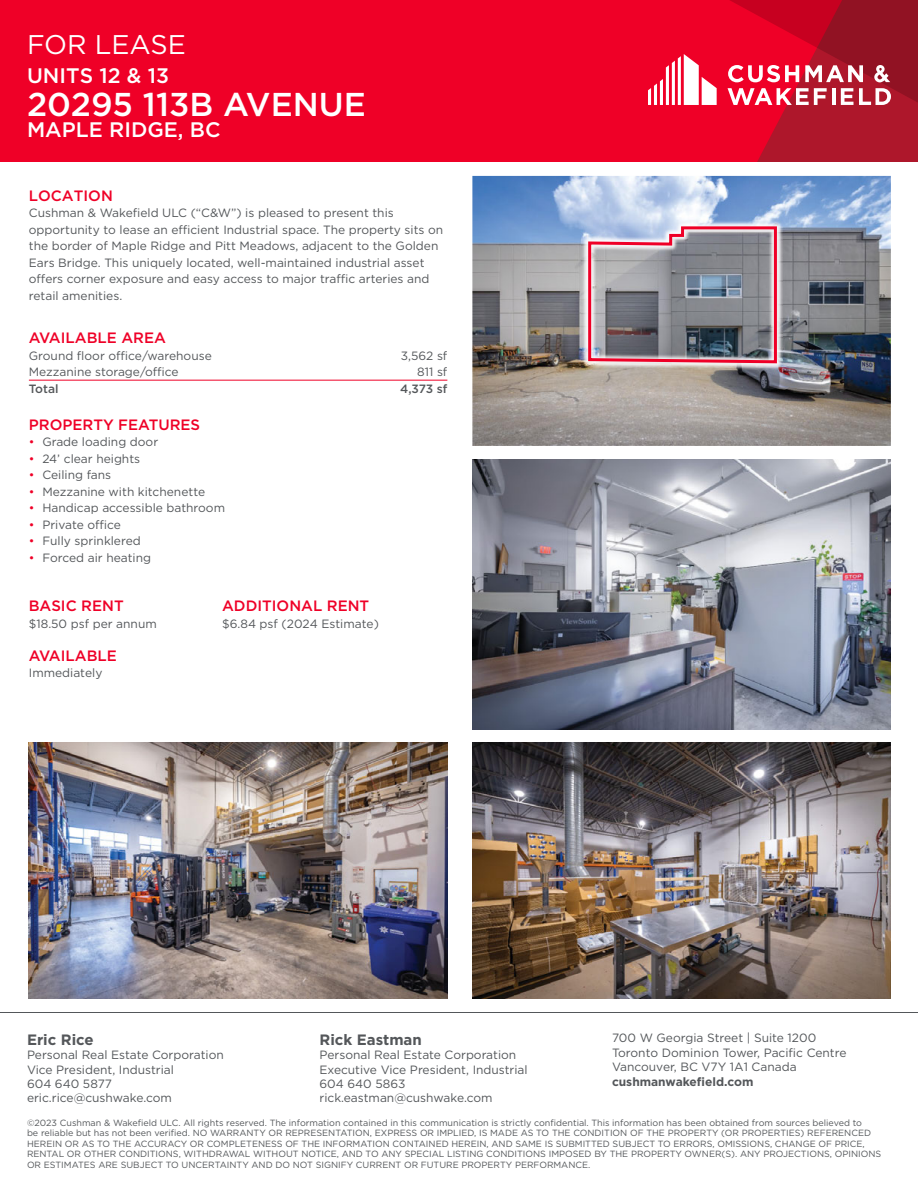
<style>
.page{position:relative;width:918px;height:1188px;background:#fff}
.page>*{position:absolute;margin:0;border:0;box-sizing:border-box;transform-origin:0 0}
.Property_Name___Address{font:500 33px "Gotham";color:#fff}
.Property_Name___Address-2{font:27px "Gotham";color:#fff}
.Property_Name___Address-3{font:500 21px "Gotham";color:#fff}
.t1{font:500 15px "Gotham";color:#ef0027}
.t2{font:700 15px "Gotham";color:#54575a}
.t3{font:12px/16.5px "Gotham";color:#54575a}
.t4{font:700 12px "Gotham";color:#54575a}
.t5{font:500 12px "Gotham";color:#54575a}
.t6{font:9px/10.5px "Gotham";color:#54575a}
.s1{color:#ef0027}
</style>
<div class="page">
<img style="left:29px;top:742px;width:418px;height:257px">
<img style="left:472px;top:743px;width:419px;height:256px">
<img style="left:472px;top:459px;width:419px;height:270px">
<img style="left:472px;top:176px;width:419px;height:270px">
<div style="left:0;top:0;width:918px;height:162px;background:#ef0027"></div>
<hr style="left:0;top:1012px;width:918px;height:1px;background:#54575a">
<div style="left:582px;top:220px;width:201px;height:150px;background:#fff;opacity:.75"></div>
<svg style="left:587px;top:225px;width:191px;height:140px;background:#958791"></svg>
<hr style="left:29px;top:380px;width:418px;height:1px;background:#ef0027">
<svg style="left:648px;top:0;width:270px;height:162px"></svg>
<p class="Property_Name___Address-2" style="left:27px;top:27px;width:160px">FOR LEASE</p>
<p class="Property_Name___Address-3" style="left:27px;top:62px;width:144px">UNITS 12 &amp; 13</p>
<p class="Property_Name___Address" style="left:27px;top:83px;width:341px">20295 113B AVENUE</p>
<p class="Property_Name___Address-3" style="left:27px;top:116px;width:195px">MAPLE RIDGE, BC</p>
<p class="t1" style="left:29px;top:186px;width:85px">LOCATION</p>
<p class="t3" style="left:29px;top:205px;width:416px">Cushman &amp; Wakefield ULC (“C&amp;W”) is pleased to present this opportunity to lease an efficient Industrial space. The property sits on the border of Maple Ridge and Pitt Meadows, adjacent to the Golden Ears Bridge. This uniquely located, well-maintained industrial asset offers corner exposure and easy access to major traffic arteries and retail amenities.</p>
<p class="t1" style="left:29px;top:328px;width:139px">AVAILABLE AREA</p>
<p class="t3" style="left:29px;top:347px;width:184px">Ground floor office/warehouse</p>
<p class="t3" style="left:401px;top:347px;width:48px">3,562 sf</p>
<p class="t3" style="left:29px;top:364px;width:151px">Mezzanine storage/office</p>
<p class="t3" style="left:417px;top:364px;width:32px">811 sf</p>
<p class="t5" style="left:29px;top:381px;width:31px">Total</p>
<p class="t5" style="left:400px;top:381px;width:49px">4,373 sf</p>
<p class="t1" style="left:29px;top:415px;width:173px">PROPERTY FEATURES</p>
<p class="t3" style="left:29px;top:433px;width:131px"><span class="s1">•</span> Grade loading door</p>
<p class="t3" style="left:29px;top:450px;width:113px"><span class="s1">•</span> 24’ clear heights</p>
<p class="t3" style="left:29px;top:466px;width:84px"><span class="s1">•</span> Ceiling fans</p>
<p class="t3" style="left:29px;top:483px;width:178px"><span class="s1">•</span> Mezzanine with kitchenette</p>
<p class="t3" style="left:29px;top:499px;width:198px"><span class="s1">•</span> Handicap accessible bathroom</p>
<p class="t3" style="left:29px;top:516px;width:94px"><span class="s1">•</span> Private office</p>
<p class="t3" style="left:29px;top:532px;width:113px"><span class="s1">•</span> Fully sprinklered</p>
<p class="t3" style="left:29px;top:549px;width:124px"><span class="s1">•</span> Forced air heating</p>
<p class="t1" style="left:222px;top:596px;width:149px">ADDITIONAL RENT</p>
<p class="t3" style="left:222px;top:615px;width:158px">$6.84 psf (2024 Estimate)</p>
<p class="t1" style="left:29px;top:596px;width:96px">BASIC RENT</p>
<p class="t3" style="left:29px;top:615px;width:129px">$18.50 psf per annum</p>
<p class="t1" style="left:29px;top:646px;width:89px">AVAILABLE</p>
<p class="t3" style="left:29px;top:664px;width:75px">Immediately</p>
<p class="t2" style="left:27px;top:1029px;width:68px">Eric Rice</p>
<p class="t3" style="left:27px;top:1046px;width:198px">Personal Real Estate Corporation</p>
<p class="t3" style="left:27px;top:1061px;width:149px">Vice President, Industrial</p>
<p class="t3" style="left:27px;top:1075px;width:87px">604 640 5877</p>
<p class="t3" style="left:27px;top:1090px;width:146px">eric.rice@cushwake.com</p>
<p class="t2" style="left:320px;top:1029px;width:104px">Rick Eastman</p>
<p class="t3" style="left:320px;top:1046px;width:198px">Personal Real Estate Corporation</p>
<p class="t3" style="left:320px;top:1061px;width:210px">Executive Vice President, Industrial</p>
<p class="t3" style="left:320px;top:1075px;width:87px">604 640 5863</p>
<p class="t3" style="left:320px;top:1090px;width:175px">rick.eastman@cushwake.com</p>
<p class="t3" style="left:612px;top:1030px;width:206px">700 W Georgia Street | Suite 1200</p>
<p class="t3" style="left:612px;top:1044px;width:236px">Toronto Dominion Tower, Pacific Centre</p>
<p class="t3" style="left:612px;top:1058px;width:186px">Vancouver, BC V7Y 1A1 Canada</p>
<p class="t4" style="left:612px;top:1073px;width:143px">cushmanwakefield.com</p>
<p class="t6" style="left:27px;top:1117px;width:856px">©2023 Cushman &amp; Wakefield ULC. All rights reserved. The information contained in this communication is strictly confidential. This information has been obtained from sources believed to<br>be reliable but has not been verified. NO WARRANTY OR REPRESENTATION, EXPRESS OR IMPLIED, IS MADE AS TO THE CONDITION OF THE PROPERTY (OR PROPERTIES) REFERENCED HEREIN OR AS TO THE ACCURACY OR COMPLETENESS OF THE INFORMATION CONTAINED HEREIN, AND SAME IS SUBMITTED SUBJECT TO ERRORS, OMISSIONS, CHANGE OF PRICE, RENTAL OR OTHER CONDITIONS, WITHDRAWAL WITHOUT NOTICE, AND TO ANY SPECIAL LISTING CONDITIONS IMPOSED BY THE PROPERTY OWNER(S). ANY PROJECTIONS, OPINIONS OR ESTIMATES ARE SUBJECT TO UNCERTAINTY AND DO NOT SIGNIFY CURRENT OR FUTURE PROPERTY PERFORMANCE.</p>
</div>
